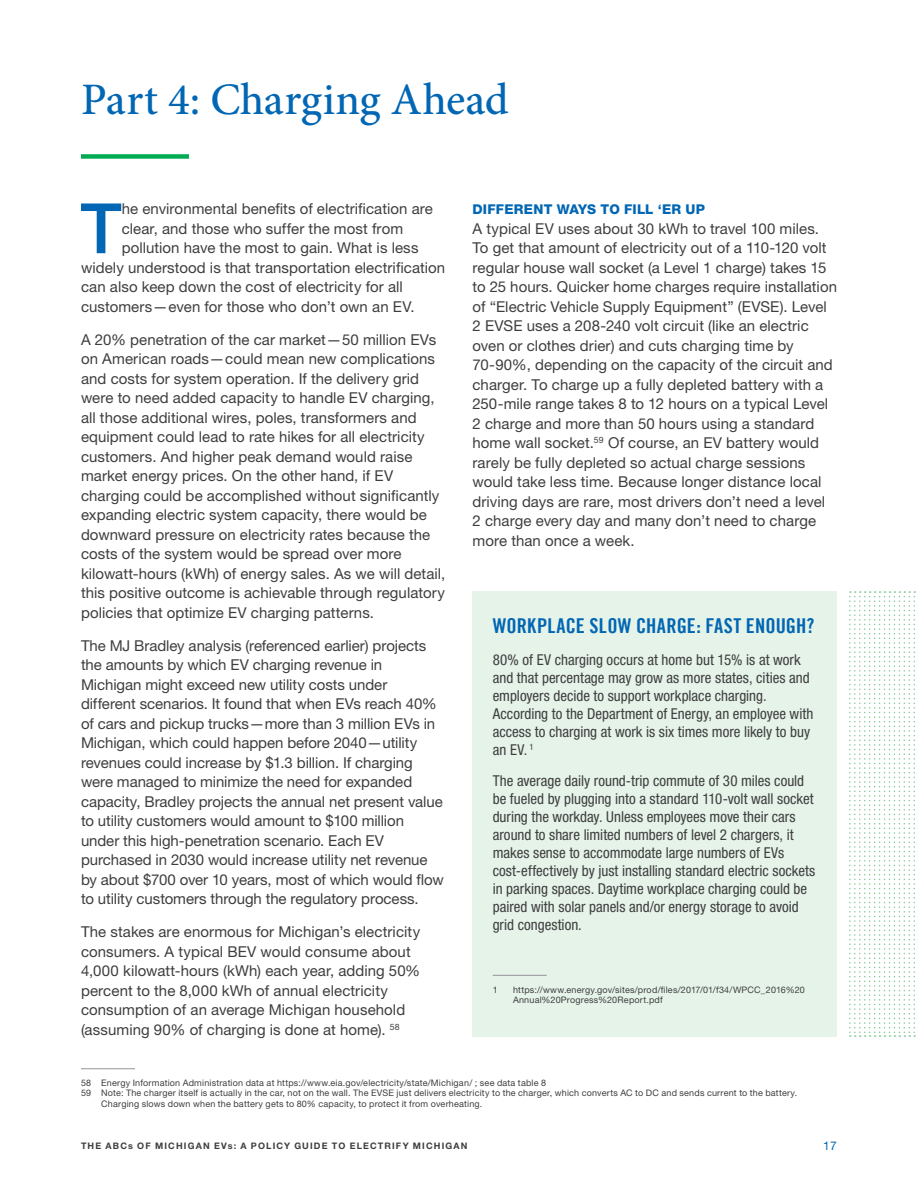
<style>
.page{position:relative;width:918px;height:1188px;background:#fff}
.page>*{position:absolute;margin:0;border:0;box-sizing:border-box;transform-origin:0 0}
.Intro_paragraph_with{font:500 69.6px "Helvetica Neue LT Std";color:#0166b3}
.Header_1{font:500 45px "Minion Pro";letter-spacing:-.005em;color:#0166b3}
.Sidebar_Header_1{font:20.4px "Trade Gothic LT Bold Cond Twenty";letter-spacing:.01em;color:#0166b3}
.Body_1{font:15px/19.5px "Helvetica Neue LT Std";letter-spacing:.005em;color:#3e3e3f}
.Sidebar_Body_1{font:condensed 15px/18px "Helvetica Neue LT Std";color:#3e3e3f}
.Intro_paragraph_with-2{font:15px "Helvetica Neue LT Std";letter-spacing:.005em;color:#3e3e3f}
.Subhead_1{font:800 13.5px "Helvetica Neue LT Std";letter-spacing:.015em;color:#0166b3}
.t1{font:12px "Helvetica Neue LT Std";color:#0166b3}
.Footnote_text{font:9px/10.5px "Helvetica Neue LT Std";letter-spacing:.02em;color:#3e3e3f}
.t2{font:700 9px "Helvetica Neue LT Std";letter-spacing:.13em;color:#3e3e3f}
</style>
<div class="page">
<div style="left:81px;top:154px;width:108px;height:5px;background:#00ab52"></div>
<hr style="left:81px;top:1068px;width:54px;height:1px;background:#939598">
<div style="left:472px;top:591px;width:365px;height:446px;background:#e6f3e9"></div>
<hr style="left:493px;top:975px;width:54px;height:1px;background:#939598">
<svg style="left:849px;top:591px;width:66px;height:446px"></svg>
<p class="Header_1" style="left:81px;top:69px;width:429px">Part 4: Charging Ahead</p>
<p class="Intro_paragraph_with" style="left:80px;top:187px;width:43px">T</p>
<p class="Intro_paragraph_with-2" style="left:122px;top:200px;width:313px">he environmental benefits of electrification are</p>
<p class="Intro_paragraph_with-2" style="left:122px;top:219px;width:283px">clear, and those who suffer the most from</p>
<p class="Intro_paragraph_with-2" style="left:122px;top:239px;width:298px">pollution have the most to gain. What is less</p>
<p class="Intro_paragraph_with-2" style="left:81px;top:258px;width:366px">widely understood is that transportation electrification</p>
<p class="Intro_paragraph_with-2" style="left:81px;top:278px;width:323px">can also keep down the cost of electricity for all</p>
<p class="Intro_paragraph_with-2" style="left:81px;top:297px;width:335px">customers—even for those who don’t own an EV.</p>
<p class="Body_1" style="left:81px;top:329px;width:366px">A 20% penetration of the car market—50 million EVs on American roads—could mean new complications and costs for system operation. If the delivery grid were to need added capacity to handle EV charging, all those additional wires, poles, transformers and equipment could lead to rate hikes for all electricity customers. And higher peak demand would raise market energy prices. On the other hand, if EV charging could be accomplished without significantly expanding electric system capacity, there would be downward pressure on electricity rates because the costs of the system would be spread over more kilowatt-hours (kWh) of energy sales. As we will detail, this positive outcome is achievable through regulatory policies that optimize EV charging patterns.</p>
<p class="Body_1" style="left:81px;top:636px;width:364px">The MJ Bradley analysis (referenced earlier) projects the amounts by which EV charging revenue in Michigan might exceed new utility costs under different scenarios. It found that when EVs reach 40% of cars and pickup trucks—more than 3 million EVs in Michigan, which could happen before 2040—utility revenues could increase by $1.3 billion. If charging were managed to minimize the need for expanded capacity, Bradley projects the annual net present value to utility customers would amount to $100 million under this high-penetration scenario. Each EV purchased in 2030 would increase utility net revenue by about $700 over 10 years, most of which would flow to utility customers through the regulatory process.</p>
<p class="Body_1" style="left:81px;top:922px;width:341px">The stakes are enormous for Michigan’s electricity consumers. A typical BEV would consume about 4,000 kilowatt-hours (kWh) each year, adding 50% percent to the 8,000 kWh of annual electricity consumption of an average Michigan household (assuming 90% of charging is done at home). <sup>58</sup></p>
<p class="Subhead_1" style="left:472px;top:201px;width:234px">DIFFERENT WAYS TO FILL ‘ER UP</p>
<p class="Body_1" style="left:472px;top:218px;width:366px">A typical EV uses about 30 kWh to travel 100 miles.<br>To get that amount of electricity out of a 110-120 volt regular house wall socket (a Level 1 charge) takes 15 to 25 hours. Quicker home charges require installation of “Electric Vehicle Supply Equipment” (EVSE). Level 2 EVSE uses a 208-240 volt circuit (like an electric oven or clothes drier) and cuts charging time by 70-90%, depending on the capacity of the circuit and charger. To charge up a fully depleted battery with a 250-mile range takes 8 to 12 hours on a typical Level 2 charge and more than 50 hours using a standard home wall socket.<sup>59</sup> Of course, an EV battery would rarely be fully depleted so actual charge sessions would take less time. Because longer distance local driving days are rare, most drivers don’t need a level 2 charge every day and many don’t need to charge more than once a week.</p>
<p class="Sidebar_Header_1" style="left:493px;top:613px;width:323px">WORKPLACE SLOW CHARGE: FAST ENOUGH?</p>
<p class="Sidebar_Body_1" style="left:493px;top:650px;width:322px">80% of EV charging occurs at home but 15% is at work and that percentage may grow as more states, cities and employers decide to support workplace charging.<br>According to the Department of Energy, an employee with access to charging at work is six times more likely to buy an EV. <sup>1</sup></p>
<p class="Sidebar_Body_1" style="left:493px;top:772px;width:324px">The average daily round-trip commute of 30 miles could be fueled by plugging into a standard 110-volt wall socket during the workday. Unless employees move their cars around to share limited numbers of level 2 chargers, it makes sense to accommodate large numbers of EVs cost-effectively by just installing standard electric sockets in parking spaces. Daytime workplace charging could be paired with solar panels and/or energy storage to avoid grid congestion.</p>
<p class="Footnote_text" style="left:493px;top:984px;width:7px">1</p>
<p class="Footnote_text" style="left:513px;top:984px;width:293px">https://www.energy.gov/sites/prod/files/2017/01/f34/WPCC_2016%20<br>Annual%20Progress%20Report.pdf</p>
<p class="Footnote_text" style="left:81px;top:1077px;width:467px">58 Energy Information Administration data at https://www.eia.gov/electricity/state/Michigan/ ; see data table 8</p>
<p class="Footnote_text" style="left:101px;top:1088px;width:698px;text-indent:-20px">59 Note: The charger itself is actually in the car, not on the wall. The EVSE just delivers electricity to the charger, which converts AC to DC and sends current to the battery.<br>Charging slows down when the battery gets to 80% capacity, to protect it from overheating.</p>
<p class="t2" style="left:81px;top:1140px;width:388px">THE ABCs OF MICHIGAN EVs: A POLICY GUIDE TO ELECTRIFY MICHIGAN</p>
<p class="t1" style="left:823px;top:1139px;width:15px">17</p>
</div>
